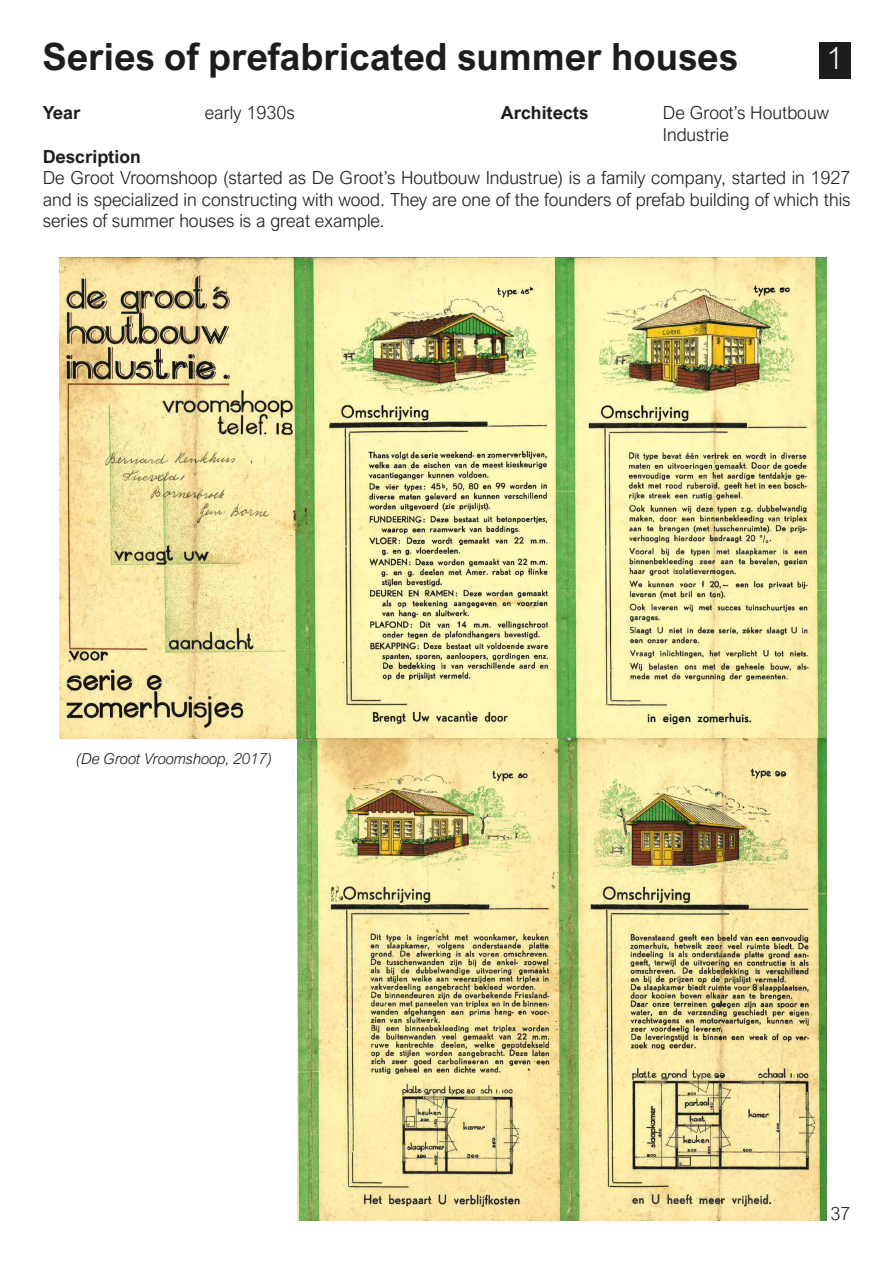
<style>
.page{position:relative;width:893px;height:1263px;background:#fff}
.page>*{position:absolute;margin:0;border:0;box-sizing:border-box;transform-origin:0 0}
.t1{font:700 37.5px "Arial Nova";color:#1d1d1b}
._2D_studentname_20pt{font:300 30px "Arial Nova";color:#fff}
.t2{font:300 18px/21.6px "Arial Nova";color:#1d1d1b;text-align:justify}
.t3{font:700 18px "Arial Nova";color:#1d1d1b}
.t4{font:italic 300 15px "Arial Nova";color:#1d1d1b}
</style>
<div class="page">
<img style="left:60px;top:257px;width:766px;height:482px">
<img style="left:298px;top:739px;width:528px;height:481px">
<div style="left:819px;top:43px;width:31px;height:36px;background:#1d1d1b"></div>
<p class="t1" style="left:43px;top:35px;width:697px">Series of prefabricated summer houses</p>
<p class="_2D_studentname_20pt" style="left:826px;top:42px;width:18px">1</p>
<p class="t3" style="left:501px;top:103px;width:89px">Architects</p>
<p class="t2" style="left:663px;top:102px;width:168px">De Groot’s Houtbouw</p>
<p class="t2" style="left:663px;top:124px;width:68px">Industrie</p>
<p class="t3" style="left:43px;top:103px;width:40px">Year</p>
<p class="t2" style="left:205px;top:102px;width:92px">early 1930s</p>
<p class="t3" style="left:43px;top:146px;width:100px">Description</p>
<p class="t2" style="left:43px;top:167px;width:809px">De Groot Vroomshoop (started as De Groot’s Houtbouw Industrue) is a family company, started in 1927 and is specialized in constructing with wood. They are one of the founders of prefab building of which this series of summer houses is a great example.</p>
<p class="t4" style="left:77px;top:750px;width:197px">(De Groot Vroomshoop, 2017)</p>
<p class="t2" style="left:830px;top:1203px;width:22px">37</p>
</div>
